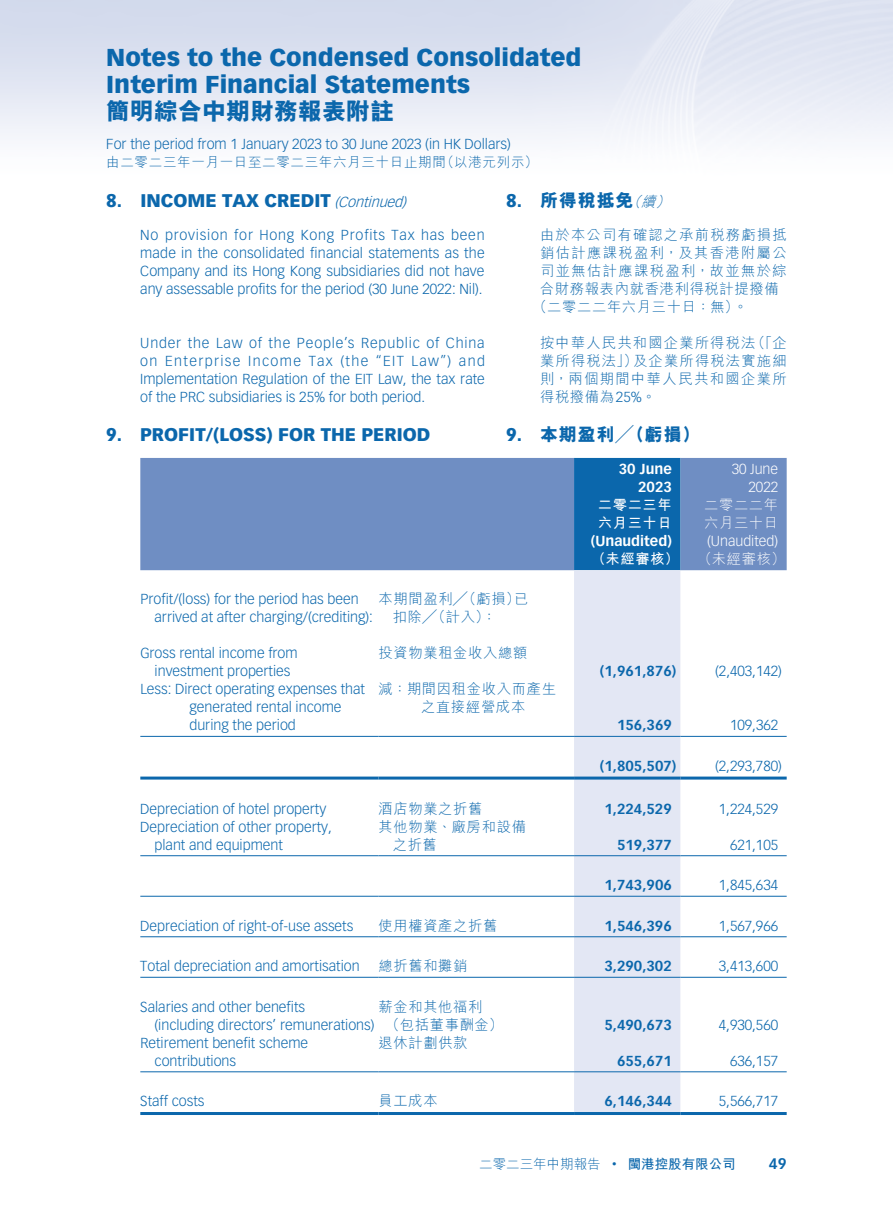
<style>
.page{position:relative;width:893px;height:1212px;background:#fff}
.page>*{position:absolute;margin:0;border:0;box-sizing:border-box;transform-origin:0 0}
.t1{font:900 24px/27px "Vectora LT Std";color:#0b67ac}
.t2{font:800 24px "M Hei HK";color:#0b67ac}
.t3{font:900 18px "Vectora LT Std";color:#0b67ac}
.t4{font:800 18px "M Hei HK";letter-spacing:.05em;color:#0b67ac}
.t5{font:700 15px "Vectora LT Std";color:#0b67ac}
.t6{font:300 14.25px/18px "Vectora LT Std";color:#0b67ac}
.t7{font:300 14.25px/18px "M Hei HK";letter-spacing:.05em;color:#0b67ac}
.t8{font:700 14.25px "Vectora LT Std";color:#0b67ac}
.t9{font:300 14.25px "M Hei HK";letter-spacing:.1em;color:#0b67ac}
.t10{font:700 14.25px/18px "Vectora LT Std";color:#fff;text-align:right}
.t11{font:300 14.25px/18px "Vectora LT Std";color:#fff;text-align:right}
.t12{font:300 14.25px "M Hei HK";letter-spacing:.085em;color:#0b67ac}
.t13{font:700 14.25px/18px "M Hei HK";letter-spacing:.05em;color:#fff}
.t14{font:300 14.25px/18px "M Hei HK";letter-spacing:.05em;color:#fff}
.t15{font:300 13.5px "M Hei HK";letter-spacing:.05em;color:#0b67ac}
.t16{font:300 13.5px "M Hei HK";color:#0b67ac}
.s1{font-weight:300;font-style:italic;font-size:14.25px}
.s2{font-family:"Vectora LT Std";font-weight:900}
.s3{font-family:"Vectora LT Std"}
.s4{font-weight:700}
</style>
<div class="page">
<div style="left:140px;top:458px;width:647px;height:112px;background:#6f8ec3"></div>
<div style="left:574px;top:458px;width:106px;height:112px;background:#0b67ac"></div>
<div style="left:574px;top:570px;width:106px;height:542px;background:#e3e7f4"></div>
<hr style="left:140px;top:736px;width:238px;height:1px;background:#0b67ac">
<hr style="left:378px;top:736px;width:196px;height:1px;background:#0b67ac">
<hr style="left:574px;top:736px;width:106px;height:1px;background:#0b67ac">
<hr style="left:680px;top:736px;width:107px;height:1px;background:#0b67ac">
<hr style="left:140px;top:776px;width:238px;height:3px;background:#0b67ac">
<hr style="left:378px;top:776px;width:196px;height:3px;background:#0b67ac">
<hr style="left:574px;top:776px;width:106px;height:3px;background:#0b67ac">
<hr style="left:680px;top:776px;width:107px;height:3px;background:#0b67ac">
<hr style="left:140px;top:855px;width:238px;height:1px;background:#0b67ac">
<hr style="left:378px;top:855px;width:196px;height:1px;background:#0b67ac">
<hr style="left:574px;top:855px;width:106px;height:1px;background:#0b67ac">
<hr style="left:680px;top:855px;width:107px;height:1px;background:#0b67ac">
<hr style="left:140px;top:896px;width:238px;height:1px;background:#0b67ac">
<hr style="left:378px;top:896px;width:196px;height:1px;background:#0b67ac">
<hr style="left:574px;top:896px;width:106px;height:1px;background:#0b67ac">
<hr style="left:680px;top:896px;width:107px;height:1px;background:#0b67ac">
<hr style="left:140px;top:936px;width:238px;height:1px;background:#0b67ac">
<hr style="left:378px;top:936px;width:196px;height:1px;background:#0b67ac">
<hr style="left:574px;top:936px;width:106px;height:1px;background:#0b67ac">
<hr style="left:680px;top:936px;width:107px;height:1px;background:#0b67ac">
<hr style="left:140px;top:977px;width:238px;height:1px;background:#0b67ac">
<hr style="left:378px;top:977px;width:196px;height:1px;background:#0b67ac">
<hr style="left:574px;top:977px;width:106px;height:1px;background:#0b67ac">
<hr style="left:680px;top:977px;width:107px;height:1px;background:#0b67ac">
<hr style="left:140px;top:1071px;width:238px;height:1px;background:#0b67ac">
<hr style="left:378px;top:1071px;width:196px;height:1px;background:#0b67ac">
<hr style="left:574px;top:1071px;width:106px;height:1px;background:#0b67ac">
<hr style="left:680px;top:1071px;width:107px;height:1px;background:#0b67ac">
<hr style="left:140px;top:1112px;width:238px;height:3px;background:#0b67ac">
<hr style="left:378px;top:1112px;width:196px;height:3px;background:#0b67ac">
<hr style="left:574px;top:1112px;width:106px;height:3px;background:#0b67ac">
<hr style="left:680px;top:1112px;width:107px;height:3px;background:#0b67ac">
<h1 class="t1" style="left:106px;top:44px;width:477px">Notes to the Condensed Consolidated<br>Interim Financial Statements</h1>
<h1 class="t2" style="left:106px;top:99px;width:289px">簡明綜合中期財務報表附註</h1>
<p class="t6" style="left:106px;top:136px;width:406px">For the period from 1 January 2023 to 30 June 2023 (in HK Dollars)</p>
<p class="t15" style="left:106px;top:155px;width:433px">由二零二三年一月一日至二零二三年六月三十日止期間（以港元列示）</p>
<p class="t3" style="left:106px;top:190px;width:306px">8. INCOME TAX CREDIT <span class="s1">(Continued)</span></p>
<p class="t6" style="left:140px;top:226px;width:346px;text-align:justify">No provision for Hong Kong Profits Tax has been made in the consolidated financial statements as the Company and its Hong Kong subsidiaries did not have any assessable profits for the period (30 June 2022: Nil).</p>
<p class="t6" style="left:140px;top:334px;width:346px;text-align:justify">Under the Law of the People’s Republic of China on Enterprise Income Tax (the “EIT Law”) and Implementation Regulation of the EIT Law, the tax rate of the PRC subsidiaries is 25% for both period.</p>
<p class="t3" style="left:106px;top:424px;width:326px">9. PROFIT/(LOSS) FOR THE PERIOD</p>
<p class="t4" style="left:506px;top:192px;width:169px"><span class="s2">8.</span> 所得稅抵免<span class="s1">（續）</span></p>
<p class="t12" style="left:540px;top:228px;width:248px">由於本公司有確認之承前稅務虧損抵</p>
<p class="t9" style="left:540px;top:246px;width:248px">銷估計應課稅盈利，及其香港附屬公</p>
<p class="t9" style="left:540px;top:264px;width:248px">司並無估計應課稅盈利，故並無於綜</p>
<p class="t7" style="left:540px;top:280px;width:240px">合財務報表內就香港利得稅計提撥備</p>
<p class="t7" style="left:533px;top:298px;width:216px">（二零二二年六月三十日：無）。</p>
<p class="t7" style="left:540px;top:334px;width:248px;text-align:justify">按中華人民共和國企業所得稅法（「企業所得稅法」）及企業所得稅法實施細則，兩個期間中華人民共和國企業所得稅撥備為<span class="s3">25%</span>。</p>
<p class="t4" style="left:506px;top:426px;width:195px"><span class="s2">9.</span> 本期盈利╱（虧損）</p>
<p class="t10" style="left:619px;top:460px;width:55px">30 June<br>2023</p>
<p class="t11" style="left:732px;top:460px;width:48px">30 June<br>2022</p>
<p class="t13" style="left:598px;top:495px;width:76px">二零二三年六月三十日</p>
<p class="t14" style="left:704px;top:496px;width:76px">二零二二年六月三十日</p>
<p class="t10" style="left:591px;top:532px;width:83px">(Unaudited)</p>
<p class="t11" style="left:707px;top:532px;width:73px">(Unaudited)</p>
<p class="t13" style="left:591px;top:549px;width:89px">（未經審核）</p>
<p class="t14" style="left:698px;top:550px;width:89px">（未經審核）</p>
<p class="t6" style="left:155px;top:590px;width:220px;text-indent:-14px">Profit/(loss) for the period has been arrived at after charging/(crediting):</p>
<p class="t7" style="left:393px;top:590px;width:138px;text-indent:-14px">本期間盈利╱（虧損）已扣除╱（計入）：</p>
<p class="t6" style="left:140px;top:644px;width:159px;text-align:center">Gross rental income from investment properties</p>
<p class="t7" style="left:378px;top:644px;width:150px">投資物業租金收入總額</p>
<p class="t6" style="left:189px;top:680px;width:177px;text-indent:-49px">Less: Direct operating expenses that generated rental income during the period</p>
<p class="t7" style="left:421px;top:680px;width:136px;text-indent:-43px">減：期間因租金收入而產生之直接經營成本</p>
<p class="t8" style="left:600px;top:663px;width:78px">(1,961,876)</p>
<p class="t6" style="left:715px;top:662px;width:68px">(2,403,142)</p>
<p class="t8" style="left:617px;top:717px;width:56px">156,369</p>
<p class="t6" style="left:730px;top:716px;width:50px">109,362</p>
<p class="t8" style="left:600px;top:757px;width:78px">(1,805,507)</p>
<p class="t6" style="left:715px;top:757px;width:68px">(2,293,780)</p>
<p class="t6" style="left:140px;top:800px;width:187px">Depreciation of hotel property</p>
<p class="t7" style="left:378px;top:799px;width:106px">酒店物業之折舊</p>
<p class="t8" style="left:604px;top:800px;width:69px">1,224,529</p>
<p class="t6" style="left:719px;top:800px;width:61px">1,224,529</p>
<p class="t6" style="left:155px;top:818px;width:179px;text-indent:-14px">Depreciation of other property, plant and equipment</p>
<p class="t7" style="left:393px;top:817px;width:135px;text-indent:-14px">其他物業、廠房和設備之折舊</p>
<p class="t8" style="left:617px;top:836px;width:56px">519,377</p>
<p class="t6" style="left:730px;top:836px;width:50px">621,105</p>
<p class="t8" style="left:604px;top:876px;width:69px">1,743,906</p>
<p class="t6" style="left:719px;top:876px;width:61px">1,845,634</p>
<p class="t6" style="left:140px;top:917px;width:215px">Depreciation of right-of-use assets</p>
<p class="t7" style="left:378px;top:916px;width:120px">使用權資產之折舊</p>
<p class="t8" style="left:604px;top:917px;width:69px">1,546,396</p>
<p class="t6" style="left:719px;top:917px;width:61px">1,567,966</p>
<p class="t6" style="left:140px;top:957px;width:221px">Total depreciation and amortisation</p>
<p class="t7" style="left:378px;top:957px;width:91px">總折舊和攤銷</p>
<p class="t8" style="left:604px;top:957px;width:69px">3,290,302</p>
<p class="t6" style="left:719px;top:957px;width:61px">3,413,600</p>
<p class="t6" style="left:155px;top:998px;width:221px;text-indent:-14px">Salaries and other benefits<br>(including directors’ remunerations)</p>
<p class="t7" style="left:386px;top:997px;width:119px;text-indent:-7px">薪金和其他福利<br>（包括董事酬金）</p>
<p class="t8" style="left:604px;top:1016px;width:69px">5,490,673</p>
<p class="t6" style="left:719px;top:1016px;width:61px">4,930,560</p>
<p class="t6" style="left:155px;top:1034px;width:155px;text-indent:-14px">Retirement benefit scheme contributions</p>
<p class="t7" style="left:378px;top:1033px;width:91px">退休計劃供款</p>
<p class="t8" style="left:617px;top:1052px;width:56px">655,671</p>
<p class="t6" style="left:730px;top:1052px;width:50px">636,157</p>
<p class="t6" style="left:140px;top:1092px;width:66px">Staff costs</p>
<p class="t7" style="left:378px;top:1092px;width:61px">員工成本</p>
<p class="t8" style="left:604px;top:1093px;width:69px">6,146,344</p>
<p class="t6" style="left:719px;top:1092px;width:61px">5,566,717</p>
<p class="t16" style="left:479px;top:1157px;width:258px">二零二三年中期報告 <sup>•</sup> <span class="s4">閩港控股有限公司</span></p>
<p class="t5" style="left:769px;top:1154px;width:19px">49</p>
</div>
